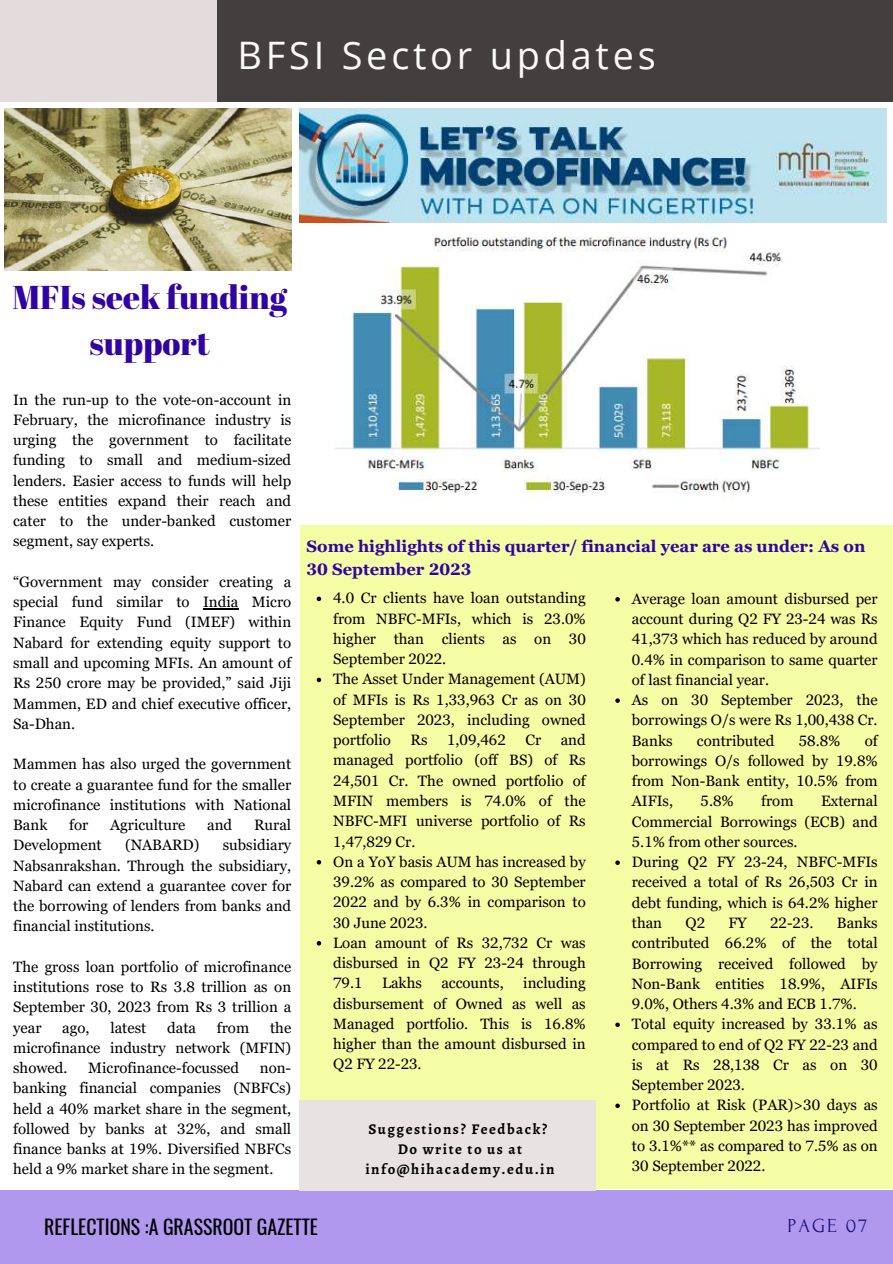
<style>
.page{position:relative;width:893px;height:1264px;background:#fff}
.page>*{position:absolute;margin:0;border:0;box-sizing:border-box;transform-origin:0 0}
.t1{font:37.8px "Open Sans";letter-spacing:.1em;color:#fafafa}
.t2{font:33px/46.2px "Abril Fatface";color:#3103a2;text-align:center}
.t3{font:19.8px "Oswald";color:#000}
.t4{font:19.8px "Forum";letter-spacing:.1em;color:#141276}
.t5{font:700 16.5px/22.5px "Georgia Pro";color:#3103a2}
.t6{font:15px/20.2px "Georgia Pro";color:#000;text-align:justify}
.t7{font:700 14.85px/20.2px "Alegreya";letter-spacing:.1em;color:#000;text-align:center}
</style>
<div class="page">
<div style="left:216px;top:0;width:676px;height:102px;background:#443f3f"></div>
<div style="left:0;top:0;width:216px;height:102px;background:#e4dcdc"></div>
<div style="left:0;top:1190px;width:892px;height:73px;background:#b198ef"></div>
<img style="left:4px;top:109px;width:287px;height:162px">
<img style="left:299px;top:109px;width:587px;height:113px">
<img style="left:335px;top:229px;width:484px;height:272px">
<div style="left:299px;top:525px;width:593px;height:663px;background:#f3fda4"></div>
<div style="left:299px;top:1100px;width:297px;height:90px;background:#e8e2e2"></div>
<hr style="left:203px;top:608px;width:35px;height:1px;background:#000">
<svg style="left:317px;top:596px;width:4px;height:5px"></svg>
<svg style="left:317px;top:677px;width:4px;height:5px"></svg>
<svg style="left:317px;top:860px;width:4px;height:4px"></svg>
<svg style="left:317px;top:941px;width:4px;height:4px"></svg>
<svg style="left:615px;top:597px;width:4px;height:4px"></svg>
<svg style="left:615px;top:698px;width:4px;height:5px"></svg>
<svg style="left:615px;top:860px;width:4px;height:5px"></svg>
<svg style="left:615px;top:1022px;width:4px;height:5px"></svg>
<svg style="left:615px;top:1103px;width:4px;height:5px"></svg>
<h1 class="t1" style="left:237px;top:28px;width:420px">BFSI Sector updates</h1>
<h2 class="t2" style="left:12px;top:273px;width:276px">MFIs seek funding support</h2>
<p class="t6" style="left:13px;top:389px;width:279px">In the run-up to the vote-on-account in February, the microfinance industry is urging the government to facilitate funding to small and medium-sized lenders. Easier access to funds will help these entities expand their reach and cater to the under-banked customer segment, say experts.</p>
<p class="t6" style="left:13px;top:571px;width:279px">“Government may consider creating a special fund similar to India Micro Finance Equity Fund (IMEF) within Nabard for extending equity support to small and upcoming MFIs. An amount of Rs 250 crore may be provided,” said Jiji Mammen, ED and chief executive officer, Sa-Dhan.</p>
<p class="t6" style="left:13px;top:754px;width:279px">Mammen has also urged the government to create a guarantee fund for the smaller microfinance institutions with National Bank</p>
<p class="t6" style="left:69px;top:814px;width:21px">for</p>
<p class="t6" style="left:110px;top:814px;width:77px">Agriculture</p>
<p class="t6" style="left:207px;top:814px;width:27px">and</p>
<p class="t6" style="left:254px;top:814px;width:39px">Rural</p>
<p class="t6" style="left:13px;top:835px;width:90px">Development</p>
<p class="t6" style="left:125px;top:835px;width:76px">(NABARD)</p>
<p class="t6" style="left:13px;top:835px;width:279px;text-indent:209px">subsidiary Nabsanrakshan. Through the subsidiary, Nabard can extend a guarantee cover for the borrowing of lenders from banks and financial institutions.</p>
<p class="t6" style="left:13px;top:956px;width:279px">The gross loan portfolio of microfinance institutions rose to Rs 3.8 trillion as on September 30, 2023 from Rs 3 trillion a year</p>
<p class="t6" style="left:13px;top:1017px;width:279px;text-indent:257px">the microfinance industry network (MFIN) showed.</p>
<p class="t6" style="left:62px;top:1017px;width:29px">ago,</p>
<p class="t6" style="left:110px;top:1017px;width:37px">latest</p>
<p class="t6" style="left:167px;top:1017px;width:30px">data</p>
<p class="t6" style="left:217px;top:1017px;width:34px">from</p>
<p class="t6" style="left:88px;top:1057px;width:152px">Microfinance-focussed</p>
<p class="t6" style="left:13px;top:1057px;width:279px;text-indent:247px">non&shy;banking financial companies (NBFCs) held a 40% market share in the segment, followed by banks at 32%, and small finance banks at 19%. Diversified NBFCs held a 9% market share in the segment.</p>
<p class="t5" style="left:306px;top:535px;width:560px">Some highlights of this quarter/ financial year are as under: As on<br>30 September 2023</p>
<p class="t6" style="left:333px;top:588px;width:254px;text-align:left">4.0 Cr clients have loan outstanding from NBFC-MFIs, which is 23.0% higher than clients as on 30<br>September 2022.<br>The Asset Under Management (AUM) of MFIs is Rs 1,33,963 Cr as on 30<br>September 2023, including owned portfolio</p>
<p class="t6" style="left:631px;top:588px;width:247px;text-align:left">Average loan amount disbursed per account during Q2 FY 23-24 was Rs<br>41,373 which has reduced by around<br>0.4% in comparison to same quarter of last financial year.<br>As on 30 September 2023, the borrowings O/s were Rs 1,00,438 Cr.<br>Banks</p>
<p class="t6" style="left:333px;top:729px;width:254px;text-align:left;text-indent:227px">and managed portfolio (off BS) of Rs<br>24,501 Cr. The owned portfolio of<br>MFIN members is 74.0% of the<br>NBFC-MFI universe portfolio of Rs<br>1,47,829 Cr.<br>On a YoY basis AUM has increased by<br>39.2% as compared to 30 September<br>2022 and by 6.3% in comparison to<br>30 June 2023.<br>Loan amount of Rs 32,732 Cr was disbursed in Q2 FY 23-24 through<br>79.1</p>
<p class="t6" style="left:631px;top:730px;width:247px;text-indent:233px">of borrowings O/s followed by 19.8% from Non-Bank entity, 10.5% from AIFIs,</p>
<p class="t6" style="left:696px;top:730px;width:79px">contributed</p>
<p class="t6" style="left:798px;top:730px;width:43px">58.8%</p>
<p class="t6" style="left:410px;top:729px;width:19px">Rs</p>
<p class="t6" style="left:447px;top:729px;width:60px">1,09,462</p>
<p class="t6" style="left:525px;top:729px;width:17px">Cr</p>
<p class="t6" style="left:631px;top:791px;width:247px;text-align:left;text-indent:189px">External<br>Commercial Borrowings (ECB) and<br>5.1% from other sources.<br>During Q2 FY 23-24, NBFC-MFIs received a total of Rs 26,503 Cr in debt funding, which is 64.2% higher than</p>
<p class="t6" style="left:700px;top:791px;width:35px">5.8%</p>
<p class="t6" style="left:761px;top:791px;width:34px">from</p>
<p class="t6" style="left:631px;top:912px;width:247px;text-align:left;text-indent:205px">Banks contributed 66.2% of the total<br>Borrowing received followed by<br>Non-Bank entities 18.9%, AIFIs<br>9.0%, Others 4.3% and ECB 1.7%.<br>Total equity increased by 33.1% as compared to end of Q2 FY 22-23 and is at Rs 28,138 Cr as on 30<br>September 2023.<br>Portfolio at Risk (PAR)&gt;30 days as on 30 September 2023 has improved to 3.1%** as compared to 7.5% as on<br>30 September 2022.</p>
<p class="t6" style="left:685px;top:912px;width:21px">Q2</p>
<p class="t6" style="left:728px;top:912px;width:20px">FY</p>
<p class="t6" style="left:770px;top:912px;width:45px">22-23.</p>
<p class="t6" style="left:333px;top:972px;width:254px;text-indent:190px">including disbursement of Owned as well as Managed portfolio. This is 16.8% higher than the amount disbursed in Q2 FY 22-23.</p>
<p class="t6" style="left:382px;top:972px;width:41px">Lakhs</p>
<p class="t6" style="left:441px;top:972px;width:64px">accounts,</p>
<p class="t7" style="left:365px;top:1118px;width:190px">Suggestions? Feedback?<br>Do write to us at info@hihacademy.edu.in</p>
<h3 class="t3" style="left:44px;top:1211px;width:275px">REFLECTIONS :A GRASSROOT GAZETTE</h3>
<h3 class="t4" style="left:787px;top:1214px;width:81px">PAGE 07</h3>
</div>
